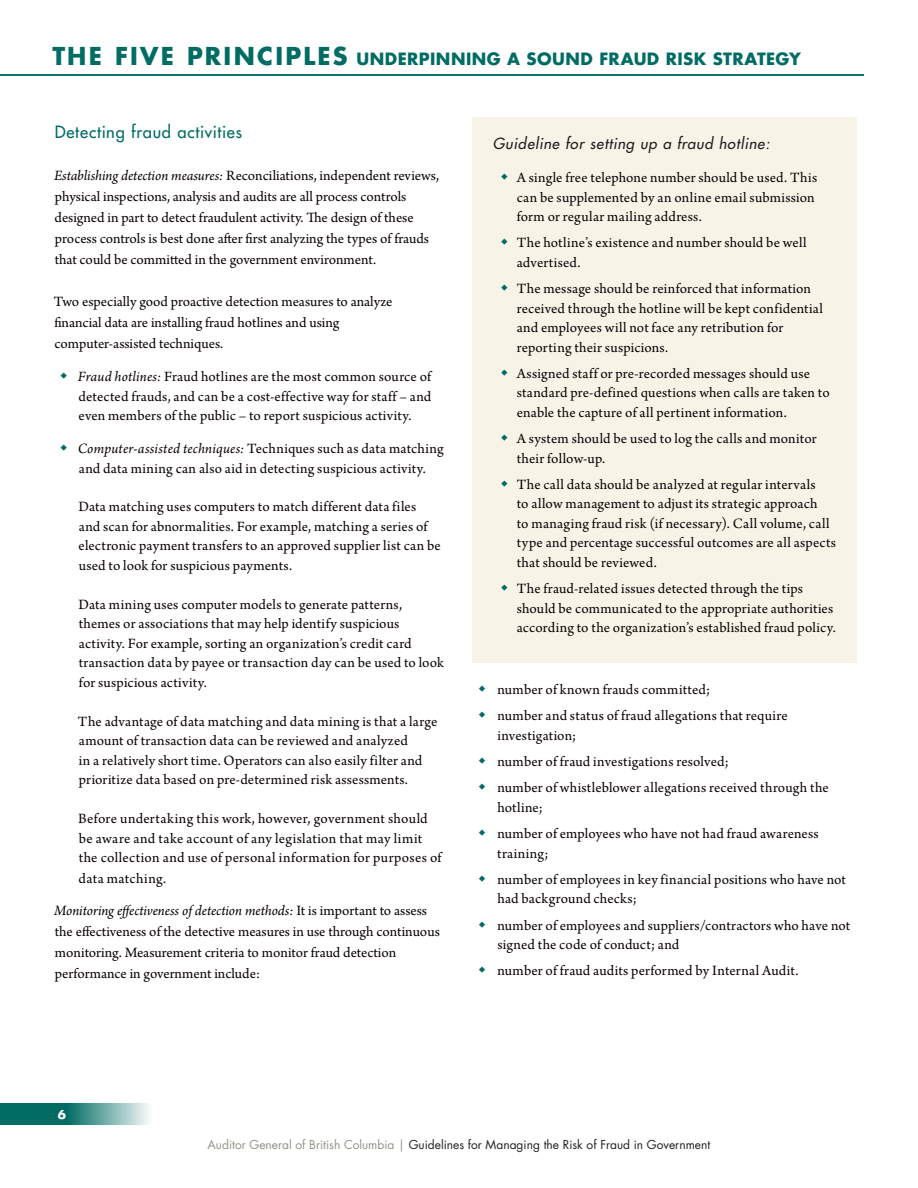
<style>
.page{position:relative;width:918px;height:1188px;background:#fff}
.page>*{position:absolute;margin:0;border:0;box-sizing:border-box;transform-origin:0 0}
.t1{font:700 24px "Futura";letter-spacing:.085em;color:#006c64}
.t2{font:700 16.5px "Futura";letter-spacing:.025em;color:#006c64}
.t3{font:16.5px "Futura";letter-spacing:.045em;color:#006c64}
.t4{font:15px/19.5px "Arno Pro";letter-spacing:.01em;color:#0a0204}
.t5{font:italic 15px/31.5px "Arno Pro";letter-spacing:-.005em;color:#0a0204}
.t6{font:italic 15px "Futura";letter-spacing:.05em;color:#231f20}
.t7{font:12px "Futura";color:#231f20}
.t8{font:700 12px "Futura";color:#fff}
.s1{font-size:24px}
.s2{font-style:italic}
.s3{font-style:normal}
.s4{color:#939285}
</style>
<div class="page">
<div style="left:472px;top:117px;width:385px;height:546px;background:#f7f4e7"></div>
<svg style="left:0;top:1104px;width:149px;height:21px;background:#43928c"></svg>
<hr style="left:0;top:74px;width:864px;height:2px;background:#006c64">
<h1 class="t1" style="left:52px;top:40px;width:221px">THE FIVE PRI NCIP</h1>
<p class="t2" style="left:304px;top:48px;width:499px"><span class="s1">LES</span> UNDERPINN ING A SOUND FRAUD RISK STRATEGY</p>
<p class="t3" style="left:55px;top:122px;width:189px">Detecting fraud activities</p>
<p class="t4" style="left:54px;top:166px;width:386px;line-height:21px"><span class="s2">Establishing detection measures:</span> Reconciliations, independent reviews, physical inspections, analysis and audits are all process controls designed in part to detect fraudulent activity. The design of these process controls is best done after first analyzing the types of frauds that could be committed in the government environment.</p>
<p class="t4" style="left:54px;top:292px;width:340px;line-height:21px">Two especially good proactive detection measures to analyze financial data are installing fraud hotlines and using computer-assisted techniques.</p>
<p class="t4" style="left:78px;top:368px;width:355px;text-align:justify"><span class="s2">Fraud hotlines:</span> Fraud hotlines are the most common source of detected frauds, and can be a cost-effective way for staff – and even members of the public – to report suspicious activity.</p>
<p class="t4" style="left:78px;top:440px;width:368px"><span class="s2">Computer-assisted techniques:</span> Techniques such as data matching and data mining can also aid in detecting suspicious activity.</p>
<p class="t4" style="left:78px;top:498px;width:364px">Data matching uses computers to match different data files and scan for abnormalities. For example, matching a series of electronic payment transfers to an approved supplier list can be used to look for suspicious payments.</p>
<p class="t4" style="left:78px;top:596px;width:367px">Data mining uses computer models to generate patterns, themes or associations that may help identify suspicious activity. For example, sorting an organization’s credit card transaction data by payee or transaction day can be used to look for suspicious activity.</p>
<p class="t4" style="left:78px;top:713px;width:361px">The advantage of data matching and data mining is that a large amount of transaction data can be reviewed and analyzed<br>in a relatively short time. Operators can also easily filter and prioritize data based on pre-determined risk assessments.</p>
<p class="t4" style="left:78px;top:810px;width:365px">Before undertaking this work, however, government should be aware and take account of any legislation that may limit the collection and use of personal information for purposes of</p>
<p class="t5" style="left:54px;top:864px;width:374px;text-indent:24px"><span class="s3">data matching.<br></span>Monitoring effectiveness of detection methods: <span class="s3">It is important to assess</span></p>
<p class="t4" style="left:55px;top:922px;width:387px;line-height:21px">the effectiveness of the detective measures in use through continuous monitoring. Measurement criteria to monitor fraud detection performance in government include:</p>
<p class="t6" style="left:493px;top:134px;width:278px">Guideline for setting up a fraud hotline:</p>
<p class="t4" style="left:517px;top:169px;width:302px">A single free telephone number should be used. This can be supplemented by an online email submission form or regular mailing address.</p>
<p class="t4" style="left:517px;top:234px;width:291px">The hotline’s existence and number should be well advertised.</p>
<p class="t4" style="left:517px;top:280px;width:308px">The message should be reinforced that information received through the hotline will be kept confidential and employees will not face any retribution for reporting their suspicions.</p>
<p class="t4" style="left:517px;top:364px;width:315px">Assigned staff or pre-recorded messages should use standard pre-defined questions when calls are taken to enable the capture of all pertinent information.</p>
<p class="t4" style="left:517px;top:430px;width:301px">A system should be used to log the calls and monitor their follow-up.</p>
<p class="t4" style="left:517px;top:475px;width:321px">The call data should be analyzed at regular intervals<br>to allow management to adjust its strategic approach<br>to managing fraud risk (if necessary). Call volume, call type and percentage successful outcomes are all aspects that should be reviewed.</p>
<p class="t4" style="left:517px;top:580px;width:321px">The fraud-related issues detected through the tips should be communicated to the appropriate authorities according to the organization’s established fraud policy.</p>
<p class="t4" style="left:497px;top:677px;width:292px;line-height:26.2px">number of known frauds committed;<br>number and status of fraud allegations that require</p>
<p class="t4" style="left:497px;top:723px;width:333px;line-height:26.2px">investigation;<br>number of fraud investigations resolved;<br>number of whistleblower allegations received through the</p>
<p class="t4" style="left:497px;top:795px;width:323px;line-height:26.2px">hotline;<br>number of employees who have not had fraud awareness</p>
<p class="t4" style="left:497px;top:841px;width:350px;line-height:26.2px">training;<br>number of employees in key financial positions who have not</p>
<p class="t4" style="left:497px;top:887px;width:354px;line-height:26.2px">had background checks;<br>number of employees and suppliers/contractors who have not</p>
<p class="t4" style="left:497px;top:932px;width:303px;line-height:26.2px">signed the code of conduct; and<br>number of fraud audits performed by Internal Audit.</p>
<p class="t8" style="left:58px;top:1107px;width:10px">6</p>
<p class="t7" style="left:208px;top:1137px;width:504px"><span class="s4">Auditor General of British Columbia |</span> Guidelines for Managing the Risk of Fraud in Government</p>
</div>
